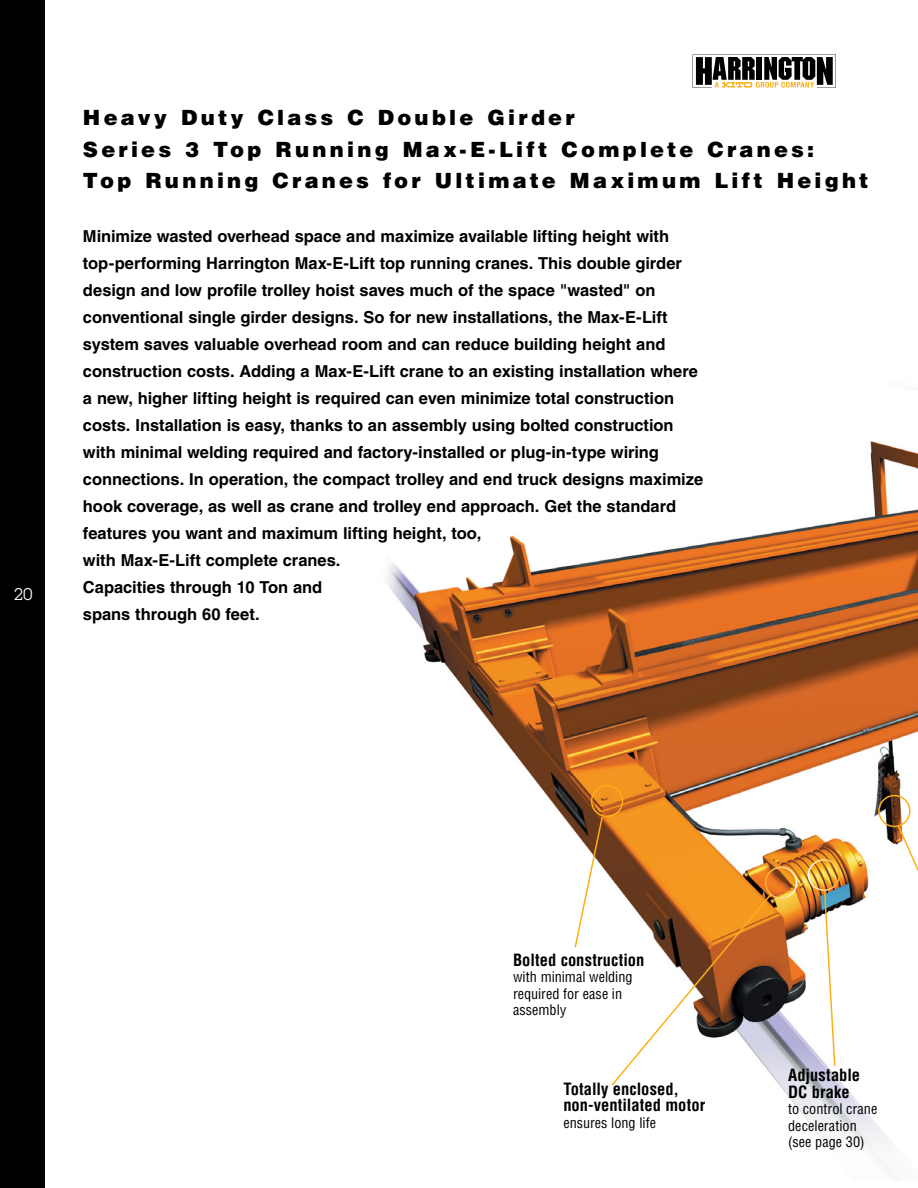
<style>
.page{position:relative;width:918px;height:1188px;background:#fff}
.page>*{position:absolute;margin:0;border:0;box-sizing:border-box;transform-origin:0 0}
.t1{font:900 21px/31.5px "Helvetica";letter-spacing:.155em;color:#000}
.t2{font:700 16.5px/27px "Helvetica";letter-spacing:-.005em;color:#000}
.t3{font:700 condensed 16.5px/16.5px "Helvetica";letter-spacing:.005em;color:#000}
.t4{font:16.5px "Lubalin Graph";color:#fff}
.t5{font:condensed 14.25px/16.5px "Helvetica";color:#000}
</style>
<div class="page">
<img style="left:386px;top:441px;width:532px;height:710px">
<svg style="left:823px;top:888px;width:13px;height:179px"></svg>
<div style="left:808px;top:859px;width:32px;height:32px;border:2px solid #fff;border-radius:50%"></div>
<svg style="left:610px;top:892px;width:163px;height:195px"></svg>
<div style="left:765px;top:867px;width:32px;height:32px;border:2px solid #fff;border-radius:50%"></div>
<svg style="left:897px;top:825px;width:21px;height:250px"></svg>
<div style="left:878px;top:795px;width:33px;height:32px;border:2px solid #fcaf17;border-radius:50%"></div>
<svg style="left:573px;top:815px;width:31px;height:134px"></svg>
<div style="left:591px;top:785px;width:32px;height:32px;border:2px solid #fcaf17;border-radius:50%"></div>
<svg style="left:693px;top:55px;width:143px;height:33px"></svg>
<div style="left:0;top:0;width:45px;height:1188px;background:#000"></div>
<p class="t4" style="left:14px;top:584px;width:21px">20</p>
<p class="t1" style="left:83px;top:101px;width:787px">Heavy Duty Class C Double Girder<br>Series 3 Top Running Max-E-Lift Complete Cranes:<br>Top Running Cranes for Ultimate Maximum Lift Height</p>
<p class="t2" style="left:83px;top:222px;width:622px">Minimize wasted overhead space and maximize available lifting height with top-performing Harrington Max-E-Lift top running cranes. This double girder design and low profile trolley hoist saves much of the space "wasted" on conventional single girder designs. So for new installations, the Max-E-Lift system saves valuable overhead room and can reduce building height and construction costs. Adding a Max-E-Lift crane to an existing installation where a new, higher lifting height is required can even minimize total construction costs. Installation is easy, thanks to an assembly using bolted construction with minimal welding required and factory-installed or plug-in-type wiring connections. In operation, the compact trolley and end truck designs maximize hook coverage, as well as crane and trolley end approach. Get the standard features you want and maximum lifting height, too,<br>with Max-E-Lift complete cranes.<br>Capacities through 10 Ton and<br>spans through 60 feet.</p>
<p class="t3" style="left:513px;top:951px;width:133px">Bolted construction</p>
<p class="t5" style="left:513px;top:969px;width:121px">with minimal welding required for ease in assembly</p>
<p class="t3" style="left:563px;top:1080px;width:143px">Totally enclosed, non-ventilated motor</p>
<p class="t5" style="left:563px;top:1114px;width:94px">ensures long life</p>
<p class="t3" style="left:788px;top:1067px;width:73px">Adjustable<br>DC brake</p>
<p class="t5" style="left:788px;top:1101px;width:91px">to control crane deceleration (see page 30)</p>
</div>
